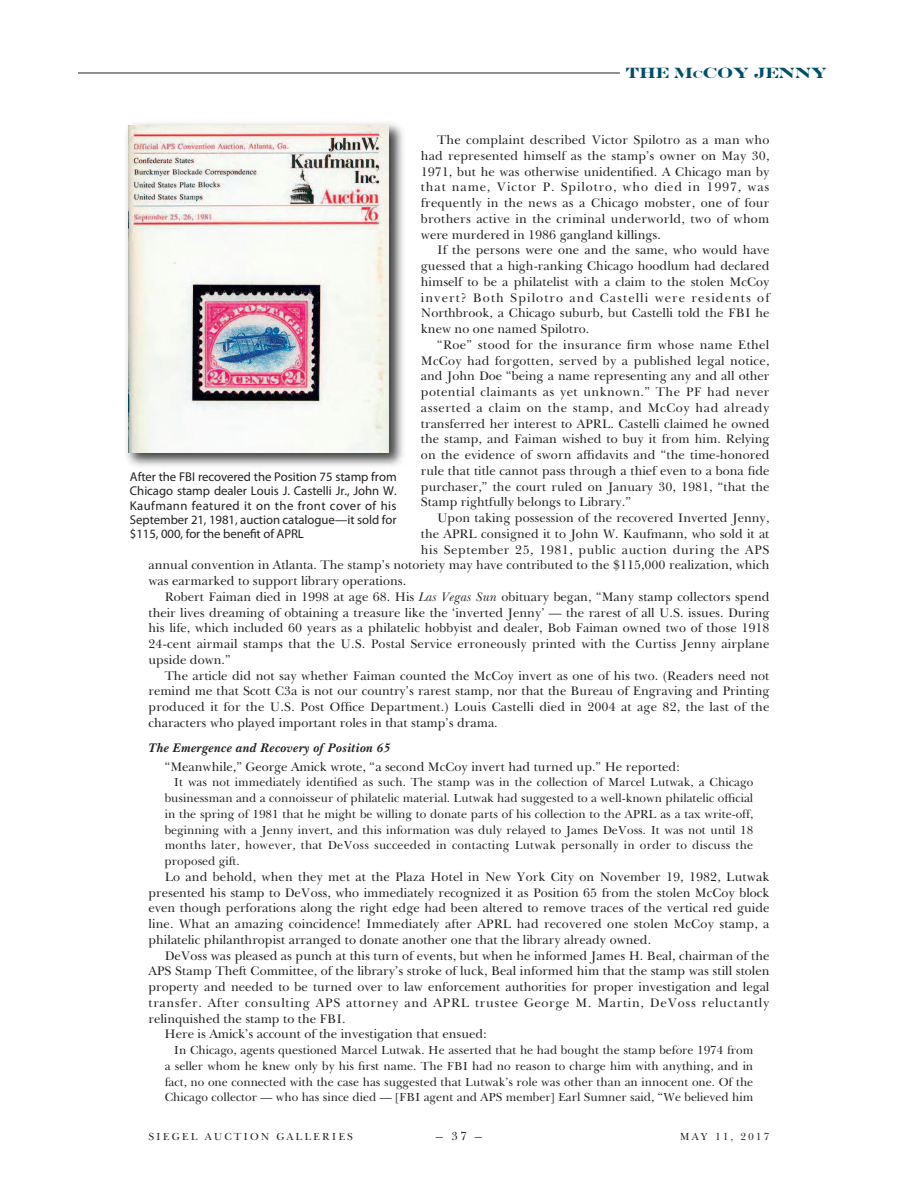
<style>
.page{position:relative;width:918px;height:1188px;background:#fff}
.page>*{position:absolute;margin:0;border:0;box-sizing:border-box;transform-origin:0 0}
.t1{font:700 15px "Engravers";letter-spacing:-.035em;color:#004e68}
.t2{font:12.75px/15.8px "Baskerville BT";color:#231f20;text-align:justify}
.t3{font:12.75px/14.2px "Myriad Pro";letter-spacing:-.005em;color:#231f20;text-align:justify}
.t4{font:12.75px "Baskerville BT";letter-spacing:.05em;color:#231f20}
.t5{font:12.75px "Baskerville BT";letter-spacing:.04em;color:#231f20}
.t6{font:italic 700 12.75px "Baskerville BT";color:#231f20}
.t7{font:12px/15.8px "Baskerville BT";color:#231f20;text-align:justify}
.t8{font:12px "Baskerville BT";color:#231f20;scale:1.2 1}
.t9{font:10.5px "Baskerville BT";letter-spacing:.19em;color:#231f20}
.s1{font-size:10.5px}
.s2{font-style:italic}
</style>
<div class="page">
<hr style="left:78px;top:73px;width:542px;height:1px;background:#231f20">
<img style="left:126px;top:123px;width:277px;height:343px">
<img style="left:128px;top:125px;width:260px;height:327px">
<p class="t1" style="left:625px;top:64px;width:204px">THE M<span class="s1">C</span>COY JENNY</p>
<p class="t2" style="left:421px;top:134px;width:350px;text-indent:16px">The complaint described Victor Spilotro as a man who had represented himself as the stamp’s owner on May 30, 1971, but he was otherwise unidentified. A Chicago man by that name, Victor P. Spilotro, who died in 1997, was frequently in the news as a Chicago mobster, one of four brothers active in the criminal underworld, two of whom were murdered in 1986 gangland killings.</p>
<p class="t2" style="left:421px;top:244px;width:350px;text-indent:16px">If the persons were one and the same, who would have guessed that a high-ranking Chicago hoodlum had declared himself to be a philatelist with a claim to the stolen McCoy invert? Both Spilotro and Castelli were residents of Northbrook, a Chicago suburb, but Castelli told the FBI he knew no one named Spilotro.</p>
<p class="t2" style="left:421px;top:338px;width:350px;text-indent:16px">“Roe” stood for the insurance firm whose name Ethel McCoy had forgotten, served by a published legal notice, and John Doe “being a name representing any and all other potential claimants as yet unknown.” The PF had never asserted a claim on the stamp, and McCoy had already transferred her interest to APRL. Castelli claimed he owned the stamp, and Faiman wished to buy it from him. Relying on the evidence of sworn affidavits and “the time-honored rule that title cannot pass through a thief even to a bona fide purchaser,” the court ruled on January 30, 1981, “that the Stamp rightfully belongs to Library.”</p>
<p class="t2" style="left:437px;top:512px;width:334px">Upon taking possession of the recovered Inverted Jenny,</p>
<p class="t2" style="left:421px;top:527px;width:350px">the APRL consigned it to John W. Kaufmann, who sold it at</p>
<p class="t5" style="left:421px;top:545px;width:350px">his September 25, 1981, public auction during the APS</p>
<p class="t2" style="left:148px;top:559px;width:623px">annual convention in Atlanta. The stamp’s notoriety may have contributed to the $115,000 realization, which</p>
<p class="t2" style="left:148px;top:575px;width:259px">was earmarked to support library operations.</p>
<p class="t2" style="left:165px;top:590px;width:606px">Robert Faiman died in 1998 at age 68. His <span class="s2">Las Vegas Sun</span> obituary began, “Many stamp collectors spend</p>
<p class="t2" style="left:148px;top:606px;width:623px">their lives dreaming of obtaining a treasure like the ‘inverted Jenny’ — the rarest of all U.S. issues. During</p>
<p class="t2" style="left:148px;top:622px;width:622px">his life, which included 60 years as a philatelic hobbyist and dealer, Bob Faiman owned two of those 1918</p>
<p class="t2" style="left:148px;top:638px;width:622px">24-cent airmail stamps that the U.S. Postal Service erroneously printed with the Curtiss Jenny airplane</p>
<p class="t2" style="left:148px;top:653px;width:84px">upside down.”</p>
<p class="t2" style="left:165px;top:669px;width:606px">The article did not say whether Faiman counted the McCoy invert as one of his two. (Readers need not</p>
<p class="t2" style="left:148px;top:685px;width:622px">remind me that Scott C3a is not our country’s rarest stamp, nor that the Bureau of Engraving and Printing</p>
<p class="t2" style="left:148px;top:701px;width:623px">produced it for the U.S. Post Office Department.) Louis Castelli died in 2004 at age 82, the last of the</p>
<p class="t2" style="left:148px;top:716px;width:351px">characters who played important roles in that stamp’s drama.</p>
<p class="t6" style="left:148px;top:743px;width:244px">The Emergence and Recovery of Position 65</p>
<p class="t2" style="left:165px;top:760px;width:517px">“Meanwhile,” George Amick wrote, “a second McCoy invert had turned up.” He reported:</p>
<p class="t7" style="left:165px;top:776px;width:590px;text-indent:9px">It was not immediately identified as such. The stamp was in the collection of Marcel Lutwak, a Chicago businessman and a connoisseur of philatelic material. Lutwak had suggested to a well-known philatelic official in the spring of 1981 that he might be willing to donate parts of his collection to the APRL as a tax write-off, beginning with a Jenny invert, and this information was duly relayed to James DeVoss. It was not until 18 months later, however, that DeVoss succeeded in contacting Lutwak personally in order to discuss the proposed gift.</p>
<p class="t2" style="left:148px;top:870px;width:623px;text-indent:16px">Lo and behold, when they met at the Plaza Hotel in New York City on November 19, 1982, Lutwak presented his stamp to DeVoss, who immediately recognized it as Position 65 from the stolen McCoy block even though perforations along the right edge had been altered to remove traces of the vertical red guide line. What an amazing coincidence! Immediately after APRL had recovered one stolen McCoy stamp, a philatelic philanthropist arranged to donate another one that the library already owned.</p>
<p class="t2" style="left:165px;top:949px;width:606px">DeVoss was pleased as punch at this turn of events, but when he informed James H. Beal, chairman of the</p>
<p class="t2" style="left:148px;top:965px;width:622px">APS Stamp Theft Committee, of the library’s stroke of luck, Beal informed him that the stamp was still stolen</p>
<p class="t2" style="left:148px;top:981px;width:623px">property and needed to be turned over to law enforcement authorities for proper investigation and legal</p>
<p class="t4" style="left:148px;top:998px;width:622px">transfer. After consulting APS attorney and APRL trustee George M. Martin, DeVoss reluctantly</p>
<p class="t2" style="left:148px;top:1012px;width:199px">relinquished the stamp to the FBI.</p>
<p class="t2" style="left:165px;top:1028px;width:324px">Here is Amick’s account of the investigation that ensued:</p>
<p class="t7" style="left:165px;top:1044px;width:590px;text-indent:9px">In Chicago, agents questioned Marcel Lutwak. He asserted that he had bought the stamp before 1974 from a seller whom he knew only by his first name. The FBI had no reason to charge him with anything, and in fact, no one connected with the case has suggested that Lutwak’s role was other than an innocent one. Of the Chicago collector — who has since died — [FBI agent and APS member] Earl Sumner said, “We believed him</p>
<p class="t3" style="left:130px;top:471px;width:268px">After the FBI recovered the Position 75 stamp from Chicago stamp dealer Louis J. Castelli Jr., John W.<br>Kaufmann featured it on the front cover of his September 21, 1981, auction catalogue—it sold for $115, 000, for the benefit of APRL</p>
<p class="t9" style="left:148px;top:1132px;width:206px">SIEGEL AUCTION GALLERIES</p>
<p class="t8" style="left:436px;top:1131px;width:40px">–37–</p>
<p class="t9" style="left:680px;top:1132px;width:91px">MAY 11, 2017</p>
</div>
